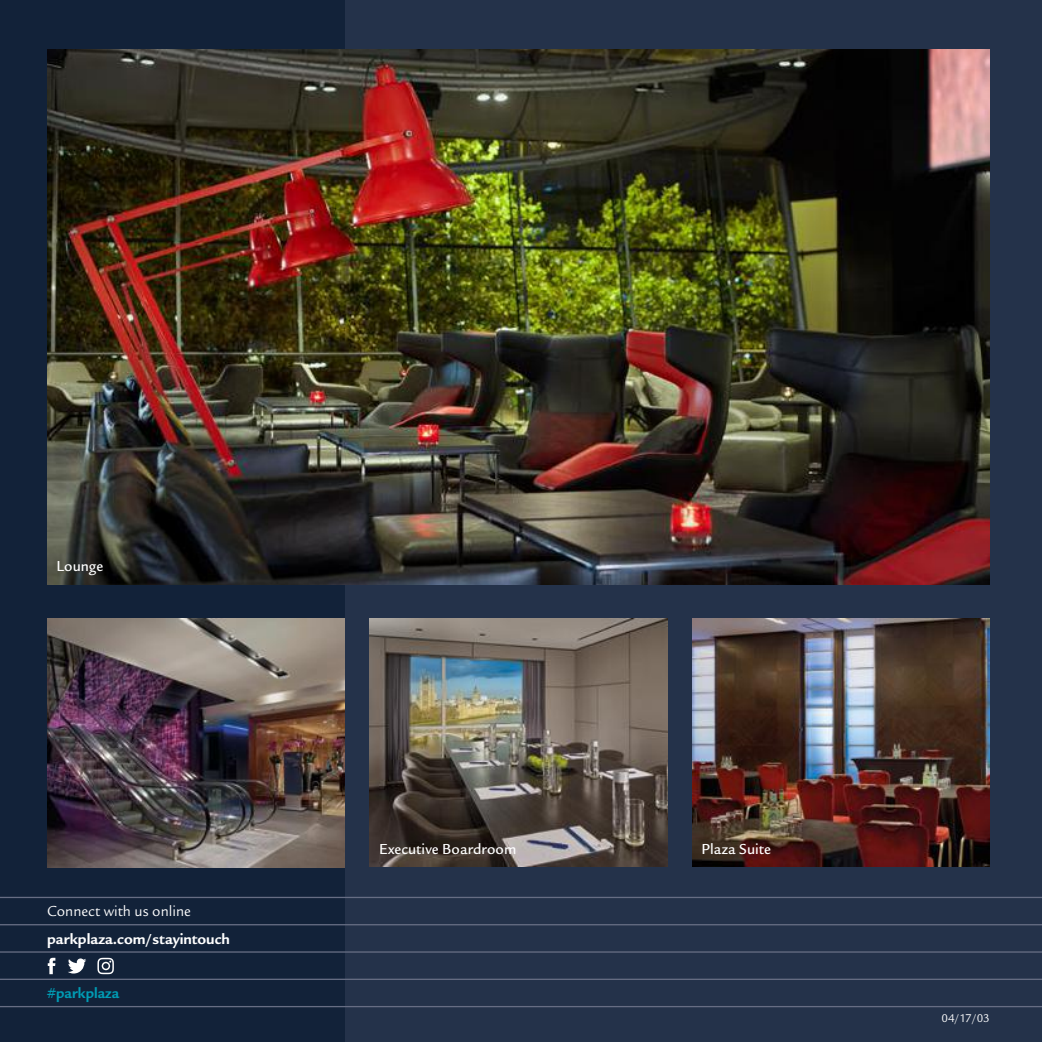
<style>
.page{position:relative;width:1042px;height:1042px;background:#24324a}
.page>*{position:absolute;margin:0;border:0;box-sizing:border-box;transform-origin:0 0}
.t1{font:500 15.75px "Legacy San ITC";letter-spacing:.005em;color:#fff;scale:.96 1}
.t2{font:700 15.75px "Legacy San ITC";color:#fff}
.t3{font:15.75px "Legacy San ITC";color:#fff;scale:.96 1}
.t4{font:700 15.75px "Legacy San ITC";color:#009cb4;scale:.96 1}
.t5{font:12.25px "Legacy San ITC";color:#fff}
</style>
<div class="page">
<div style="left:0;top:0;width:345px;height:1042px;background:#122239"></div>
<hr style="left:0;top:1006px;width:1042px;height:1px;background:#666d83">
<hr style="left:0;top:978px;width:1042px;height:2px;background:#666d83">
<hr style="left:0;top:951px;width:1042px;height:1px;background:#666d83">
<hr style="left:0;top:924px;width:1042px;height:1px;background:#666d83">
<hr style="left:0;top:897px;width:1042px;height:1px;background:#666d83">
<img style="left:370px;top:618px;width:297px;height:249px">
<img style="left:692px;top:618px;width:298px;height:249px">
<img style="left:47px;top:50px;width:943px;height:534px">
<img style="left:47px;top:618px;width:298px;height:249px">
<svg style="left:68px;top:958px;width:18px;height:15px"></svg>
<svg style="left:48px;top:958px;width:7px;height:16px"></svg>
<svg style="left:97px;top:958px;width:17px;height:16px"></svg>
<p class="t1" style="left:57px;top:557px;width:50px">Lounge</p>
<p class="t3" style="left:47px;top:902px;width:151px">Connect with us online</p>
<p class="t2" style="left:47px;top:929px;width:184px">parkplaza.com/stayintouch</p>
<p class="t4" style="left:47px;top:984px;width:77px">#parkplaza</p>
<p class="t1" style="left:379px;top:839px;width:144px">Executive Boardroom</p>
<p class="t1" style="left:701px;top:839px;width:74px">Plaza Suite</p>
<p class="t5" style="left:941px;top:1011px;width:50px">04/17/03</p>
</div>
